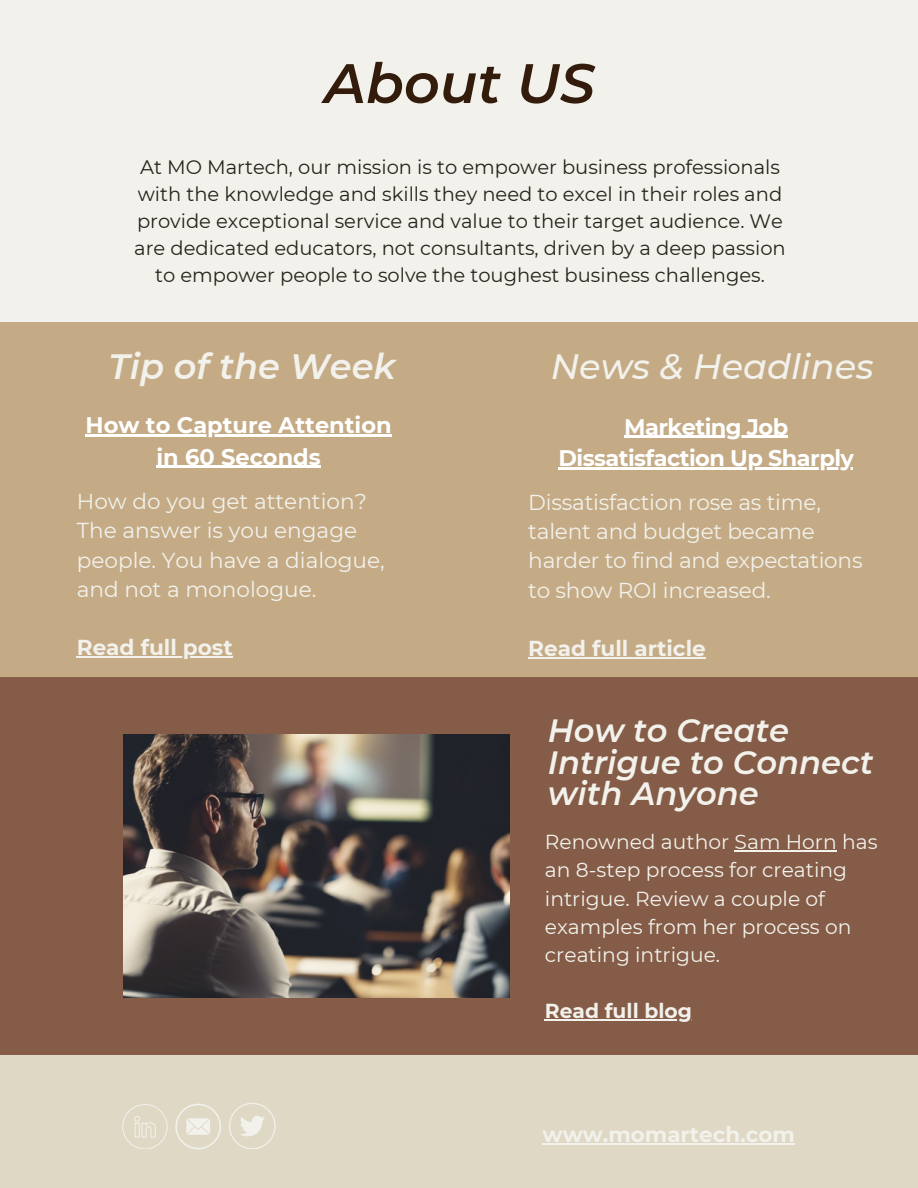
<style>
.page{position:relative;width:918px;height:1188px;background:#c4ab86}
.page>*{position:absolute;margin:0;border:0;box-sizing:border-box;transform-origin:0 0}
.t1{font:italic 600 55.5px "Montserrat";color:#341c0d}
.t2{font:italic 500 35.25px "Montserrat";color:#f2f1eb}
.t3{font:italic 600 35.25px "Montserrat";color:#f2f1eb}
.t4{font:italic 600 32.25px/31.5px "Montserrat";color:#f2f1eb}
.t5{font:700 22.5px/31.5px "Montserrat";letter-spacing:-.025em;color:#fff;text-align:center}
.t6{font:700 22.5px/31.5px "Montserrat";color:#fff;text-align:center}
.t7{font:21.6px/29.2px "Montserrat";letter-spacing:-.01em;color:#f2f1eb}
.t8{font:700 21.6px "Montserrat";color:#f2f1eb}
.t9{font:700 21.45px "Montserrat";color:#f2f1eb}
.t10{font:20.25px/28.2px "Montserrat";color:#f2f1eb}
.t11{font:700 20.25px "Montserrat";color:#f2f1eb}
.t12{font:19.5px/27px "Montserrat";color:#25231c;text-align:center}
</style>
<div class="page">
<div style="left:0;top:1055px;width:918px;height:133px;background:#ded8c5"></div>
<div style="left:0;top:678px;width:918px;height:377px;background:#845c47"></div>
<img style="left:124px;top:735px;width:385px;height:263px">
<div style="left:0;top:0;width:918px;height:322px;background:#f2f1eb"></div>
<svg style="left:122px;top:1104px;width:45px;height:45px"></svg>
<svg style="left:175px;top:1104px;width:46px;height:45px"></svg>
<svg style="left:229px;top:1103px;width:46px;height:46px"></svg>
<hr style="left:543px;top:1143px;width:252px;height:1px;background:#f2f1eb">
<hr style="left:77px;top:657px;width:156px;height:1px;background:#f2f1eb">
<hr style="left:735px;top:850px;width:102px;height:2px;background:#f2f1eb">
<hr style="left:545px;top:1019px;width:147px;height:1px;background:#f2f1eb">
<hr style="left:528px;top:657px;width:178px;height:1px;background:#f2f1eb">
<hr style="left:86px;top:434px;width:306px;height:3px;background:#fff">
<hr style="left:156px;top:466px;width:165px;height:2px;background:#fff">
<hr style="left:624px;top:436px;width:164px;height:2px;background:#fff">
<hr style="left:558px;top:467px;width:295px;height:2px;background:#fff">
<h1 class="t1" style="left:324px;top:49px;width:272px">About US</h1>
<p class="t12" style="left:134px;top:154px;width:653px">At MO Martech, our mission is to empower business professionals with the knowledge and skills they need to excel in their roles and provide exceptional service and value to their target audience. We are dedicated educators, not consultants, driven by a deep passion to empower people to solve the toughest business challenges.</p>
<h2 class="t3" style="left:109px;top:345px;width:288px">Tip of the Week</h2>
<h2 class="t2" style="left:551px;top:345px;width:325px">News &amp; Headlines</h2>
<p class="t6" style="left:86px;top:409px;width:308px">How to Capture Attention in 60 Seconds</p>
<p class="t5" style="left:558px;top:411px;width:297px">Marketing Job<br>Dissatisfaction Up Sharply</p>
<p class="t7" style="left:77px;top:487px;width:309px">How do you get attention?<br>The answer is you engage people. You have a dialogue, and not a monologue.</p>
<p class="t8" style="left:77px;top:635px;width:158px">Read full post</p>
<p class="t7" style="left:528px;top:488px;width:336px">Dissatisfaction rose as time, talent and budget became harder to find and expectations to show ROI increased.</p>
<p class="t8" style="left:528px;top:635px;width:179px">Read full article</p>
<h3 class="t4" style="left:548px;top:715px;width:327px">How to Create<br>Intrigue to Connect with Anyone</h3>
<p class="t10" style="left:545px;top:828px;width:334px">Renowned author Sam Horn has an 8-step process for creating intrigue. Review a couple of examples from her process on creating intrigue.</p>
<p class="t11" style="left:545px;top:998px;width:149px">Read full blog</p>
<p class="t9" style="left:543px;top:1121px;width:254px">www.momartech.com</p>
</div>
